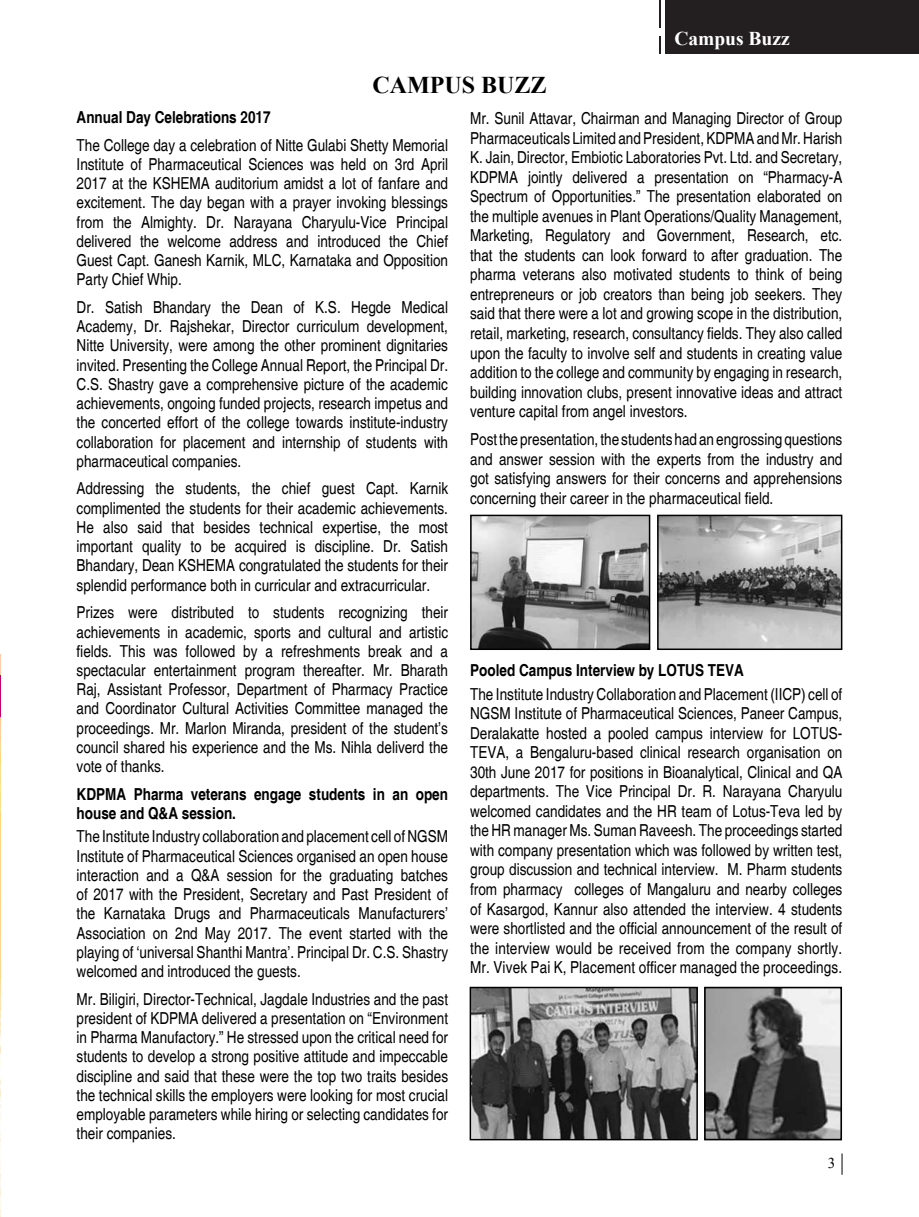
<style>
.page{position:relative;width:919px;height:1217px;background:#fff}
.page>*{position:absolute;margin:0;border:0;box-sizing:border-box;transform-origin:0 0}
.t1{font:700 24px "Times New Roman";color:#000}
.t2{font:700 19.5px "Times New Roman";color:#fff}
.t3{font:condensed 16.5px/19.2px "Helvetica";color:#000;text-align:justify}
.t4{font:700 condensed 16.5px/19.2px "Helvetica";color:#000}
.t5{font:15px "Times New Roman";color:#000}
</style>
<div class="page">
<svg style="left:841px;top:1153px;width:1px;height:21px"></svg>
<div style="left:665px;top:0;width:253px;height:54px;background:#231f20"></div>
<svg style="left:659px;top:36px;width:1px;height:18px"></svg>
<svg style="left:659px;top:0;width:1px;height:27px"></svg>
<img style="left:0;top:716px;width:1px;height:500px">
<img style="left:0;top:1px;width:1px;height:679px">
<img style="left:660px;top:517px;width:179px;height:130px">
<div style="left:657px;top:514px;width:185px;height:136px;border:2px solid #000"></div>
<img style="left:473px;top:517px;width:174px;height:130px">
<div style="left:470px;top:514px;width:180px;height:136px;border:2px solid #000"></div>
<hr style="left:0;top:675px;width:1px;height:41px;background:#c4006b">
<img style="left:471px;top:988px;width:224px;height:150px">
<div style="left:469px;top:986px;width:228px;height:154px;border:1px solid #000"></div>
<img style="left:707px;top:989px;width:132px;height:148px">
<div style="left:704px;top:986px;width:138px;height:154px;border:2px solid #000"></div>
<h1 class="t1" style="left:372px;top:68px;width:176px">Campus Buzz</h1>
<p class="t2" style="left:674px;top:25px;width:117px">Campus Buzz</p>
<p class="t4" style="left:77px;top:108px;width:196px">Annual Day Celebrations 2017</p>
<p class="t3" style="left:77px;top:135px;width:373px">The College day a celebration of Nitte Gulabi Shetty Memorial Institute of Pharmaceutical Sciences was held on 3rd April 2017 at the KSHEMA auditorium amidst a lot of fanfare and excitement. The day began with a prayer invoking blessings from the Almighty. Dr. Narayana Charyulu-Vice Principal delivered the welcome address and introduced the Chief Guest Capt. Ganesh Karnik, MLC, Karnataka and Opposition Party Chief Whip.</p>
<p class="t3" style="left:77px;top:297px;width:373px">Dr. Satish Bhandary the Dean of K.S. Hegde Medical Academy, Dr. Rajshekar, Director curriculum development, Nitte University, were among the other prominent dignitaries invited. Presenting the College Annual Report, the Principal Dr.<br>C.S. Shastry gave a comprehensive picture of the academic achievements, ongoing funded projects, research impetus and the concerted effort of the college towards institute-industry collaboration for placement and internship of students with pharmaceutical companies.</p>
<p class="t3" style="left:77px;top:479px;width:373px">Addressing the students, the chief guest Capt. Karnik complimented the students for their academic achievements.<br>He also said that besides technical expertise, the most important quality to be acquired is discipline. Dr. Satish Bhandary, Dean KSHEMA congratulated the students for their splendid performance both in curricular and extracurricular.</p>
<p class="t3" style="left:77px;top:603px;width:373px">Prizes were distributed to students recognizing their achievements in academic, sports and cultural and artistic fields. This was followed by a refreshments break and a spectacular entertainment program thereafter. Mr. Bharath Raj, Assistant Professor, Department of Pharmacy Practice and Coordinator Cultural Activities Committee managed the proceedings. Mr. Marlon Miranda, president of the student’s council shared his experience and the Ms. Nihla deliverd the vote of thanks.</p>
<p class="t4" style="left:77px;top:784px;width:373px">KDPMA Pharma veterans engage students in an open house and Q&amp;A session.</p>
<p class="t3" style="left:77px;top:827px;width:373px">The Institute Industry collaboration and placement cell of NGSM Institute of Pharmaceutical Sciences organised an open house interaction and a Q&amp;A session for the graduating batches of 2017 with the President, Secretary and Past President of the Karnataka Drugs and Pharmaceuticals Manufacturers’ Association on 2nd May 2017. The event started with the playing of ‘universal Shanthi Mantra’. Principal Dr. C.S. Shastry welcomed and introduced the guests.</p>
<p class="t3" style="left:77px;top:989px;width:373px">Mr. Biligiri, Director-Technical, Jagdale Industries and the past president of KDPMA delivered a presentation on “Environment in Pharma Manufactory.” He stressed upon the critical need for students to develop a strong positive attitude and impeccable discipline and said that these were the top two traits besides the technical skills the employers were looking for most crucial employable parameters while hiring or selecting candidates for their companies.</p>
<p class="t3" style="left:470px;top:109px;width:374px">Mr. Sunil Attavar, Chairman and Managing Director of Group Pharmaceuticals Limited and President, KDPMA and Mr. Harish K. Jain, Director, Embiotic Laboratories Pvt. Ltd. and Secretary, KDPMA jointly delivered a presentation on “Pharmacy-A Spectrum of Opportunities.” The presentation elaborated on the multiple avenues in Plant Operations/Quality Management, Marketing, Regulatory and Government, Research, etc. that the students can look forward to after graduation. The pharma veterans also motivated students to think of being entrepreneurs or job creators than being job seekers. They said that there were a lot and growing scope in the distribution, retail, marketing, research, consultancy fields. They also called upon the faculty to involve self and students in creating value addition to the college and community by engaging in research, building innovation clubs, present innovative ideas and attract venture capital from angel investors.</p>
<p class="t3" style="left:470px;top:429px;width:374px">Post the presentation, the students had an engrossing questions and answer session with the experts from the industry and got satisfying answers for their concerns and apprehensions concerning their career in the pharmaceutical field.</p>
<p class="t4" style="left:470px;top:660px;width:275px">Pooled Campus Interview by LOTUS TEVA</p>
<p class="t3" style="left:470px;top:684px;width:374px">The Institute Industry Collaboration and Placement (IICP) cell of NGSM Institute of Pharmaceutical Sciences, Paneer Campus, Deralakatte hosted a pooled campus interview for LOTUS-TEVA, a Bengaluru-based clinical research organisation on 30th June 2017 for positions in Bioanalytical, Clinical and QA departments. The Vice Principal Dr. R. Narayana Charyulu welcomed candidates and the HR team of Lotus-Teva led by the HR manager Ms. Suman Raveesh. The proceedings started with company presentation which was followed by written test, group discussion and technical interview. M. Pharm students from pharmacy colleges of Mangaluru and nearby colleges of Kasargod, Kannur also attended the interview. 4 students were shortlisted and the official announcement of the result of the interview would be received from the company shortly.<br>Mr. Vivek Pai K, Placement officer managed the proceedings.</p>
<p class="t5" style="left:827px;top:1152px;width:9px">3</p>
</div>
